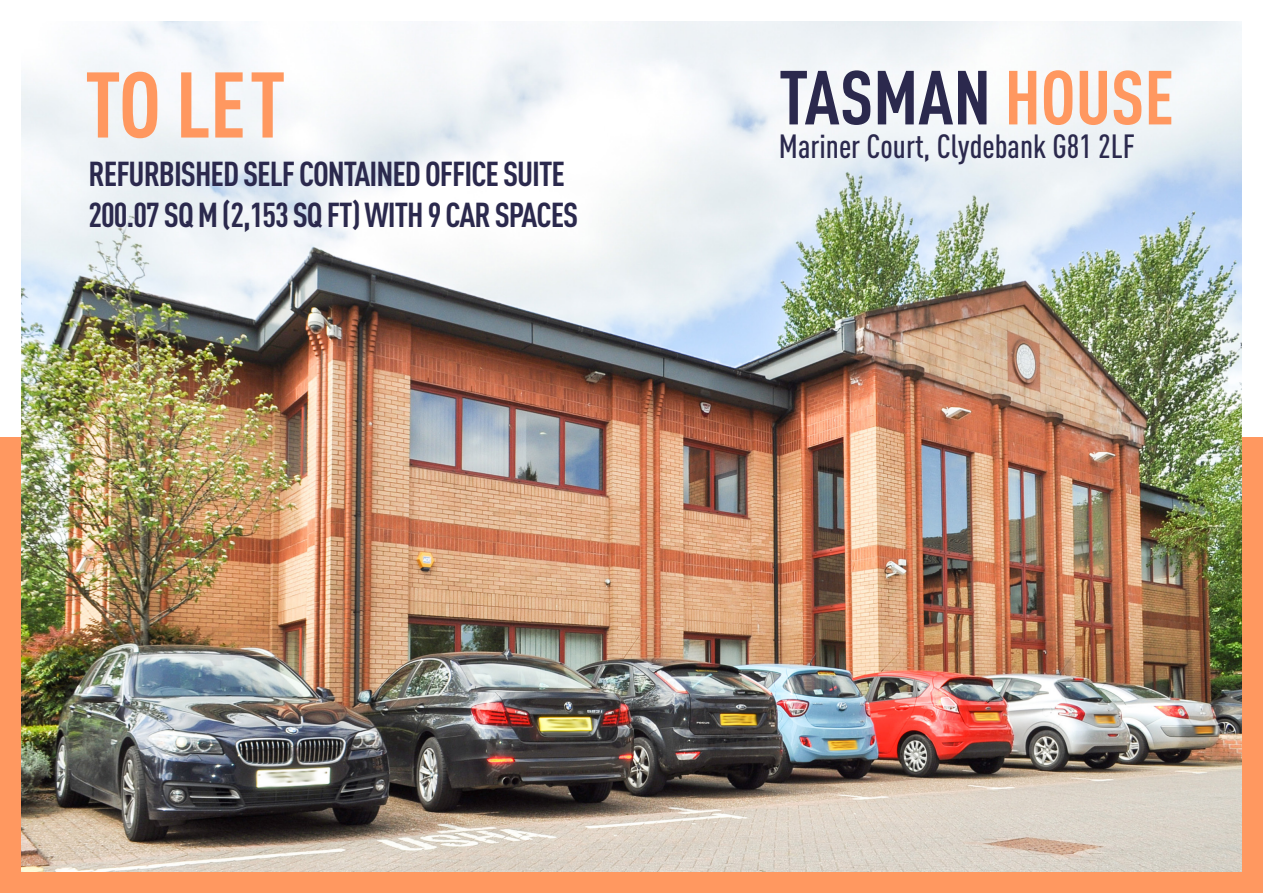
<style>
.page{position:relative;width:1263px;height:893px;background:#fff}
.page>*{position:absolute;margin:0;border:0;box-sizing:border-box;transform-origin:0 0}
.t1{font:700 91.5px "DIN Cond";color:#ff9860}
.t2{font:700 75.3px "DIN Cond";color:#2b294d}
.t3{font:700 34.2px/41px "DIN Cond";letter-spacing:-.03em;color:#2b294d}
.t4{font:500 33.15px "DIN Cond";color:#2b294d}
.s1{color:#ff9860}
</style>
<div class="page">
<div style="left:0;top:438px;width:1263px;height:455px;background:#ff9860"></div>
<img style="left:21px;top:21px;width:1221px;height:851px">
<h1 class="t1" style="left:85px;top:49px;width:202px">TO LET</h1>
<p class="t3" style="left:89px;top:153px;width:491px">REFURBISHED SELF CONTAINED OFFICE SUITE<br>200.07 SQ M (2,153 SQ FT) WITH 9 CAR SPACES</p>
<h2 class="t2" style="left:779px;top:52px;width:397px">TASMAN <span class="s1">HOUSE</span></h2>
<p class="t4" style="left:779px;top:126px;width:358px">Mariner Court, Clydebank G81 2LF</p>
</div>
